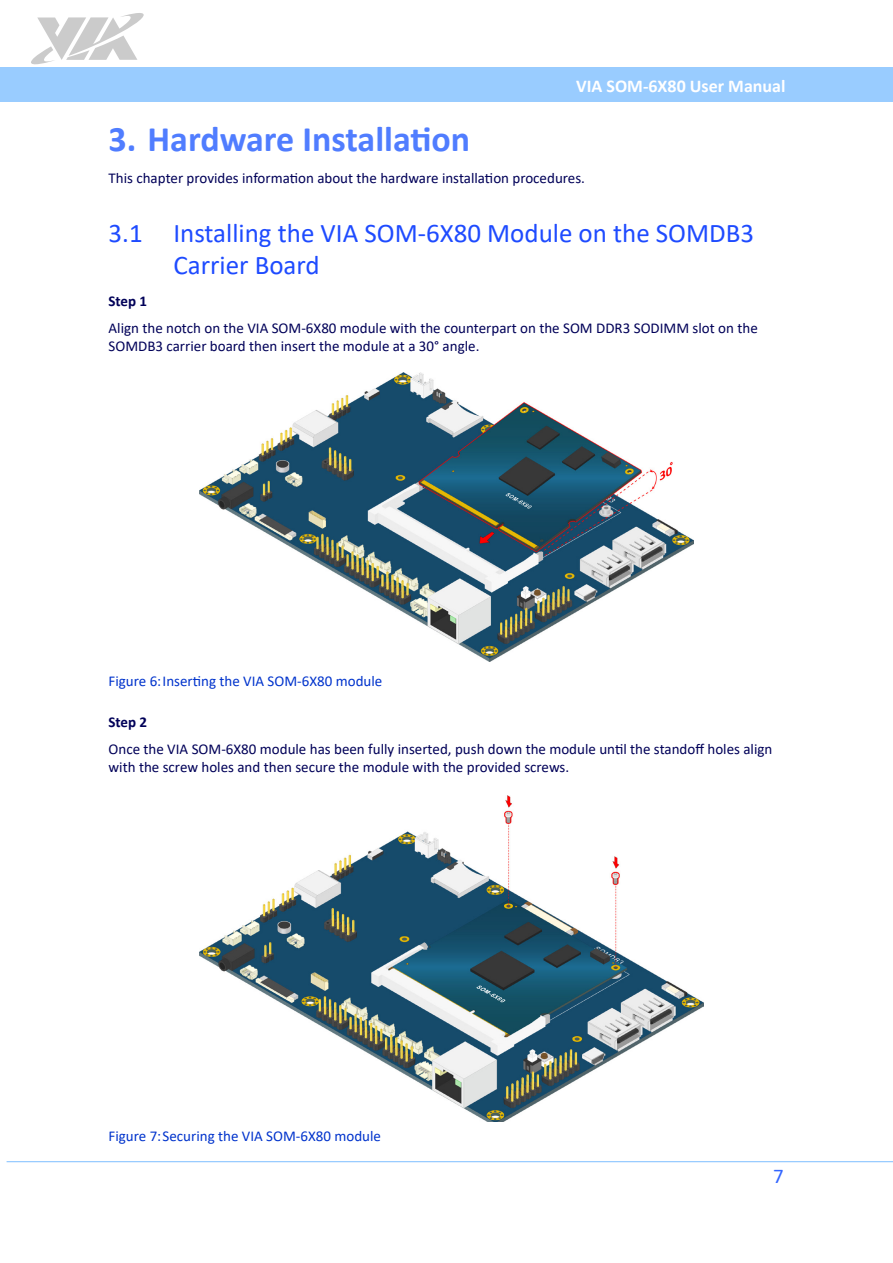
<style>
.page{position:relative;width:893px;height:1263px;background:#fff}
.page>*{position:absolute;margin:0;border:0;box-sizing:border-box;transform-origin:0 0}
.t1{font:700 36px "Calibri";color:#507dff}
.t2{font:27px/32.4px "Calibri";color:#1e4bff}
.t3{font:21px "Calibri";color:#36f}
.t4{font:700 18px "Calibri";color:#fff}
.Body_Text{font:15px/18px "Calibri";color:#000058}
.t5{font:15px "Calibri";color:#03c}
.Body_Text-2{font:700 15px "Calibri";color:#000058}
</style>
<div class="page">
<div style="left:0;top:68px;width:893px;height:34px;background:#9cf"></div>
<svg style="left:31px;top:13px;width:113px;height:51px"></svg>
<hr style="left:7px;top:1161px;width:886px;height:1px;background:#9cf">
<img style="left:200px;top:373px;width:494px;height:288px">
<img style="left:199px;top:795px;width:504px;height:327px">
<p class="t4" style="left:576px;top:73px;width:211px">VIA SOM-6X80 User Manual</p>
<p class="t1" style="left:109px;top:114px;width:363px">3. Hardware Installation</p>
<p class="Body_Text" style="left:109px;top:168px;width:478px">This chapter provides information about the hardware installation procedures.</p>
<p class="t2" style="left:173px;top:216px;width:582px;text-indent:-65px">3.1 Installing the VIA SOM-6X80 Module on the SOMDB3<br>Carrier Board</p>
<p class="Body_Text-2" style="left:109px;top:290px;width:40px">Step 1</p>
<p class="Body_Text" style="left:109px;top:319px;width:651px">Align the notch on the VIA SOM-6X80 module with the counterpart on the SOM DDR3 SODIMM slot on the<br>SOMDB3 carrier board then insert the module at a 30° angle.</p>
<p class="t5" style="left:109px;top:671px;width:275px">Figure 6:Inserting the VIA SOM-6X80 module</p>
<p class="Body_Text-2" style="left:109px;top:711px;width:40px">Step 2</p>
<p class="Body_Text" style="left:109px;top:739px;width:665px">Once the VIA SOM-6X80 module has been fully inserted, push down the module until the standoff holes align with the screw holes and then secure the module with the provided screws.</p>
<p class="t5" style="left:109px;top:1125px;width:274px">Figure 7:Securing the VIA SOM-6X80 module</p>
<h3 class="t3" style="left:773px;top:1161px;width:12px">7</h3>
</div>
